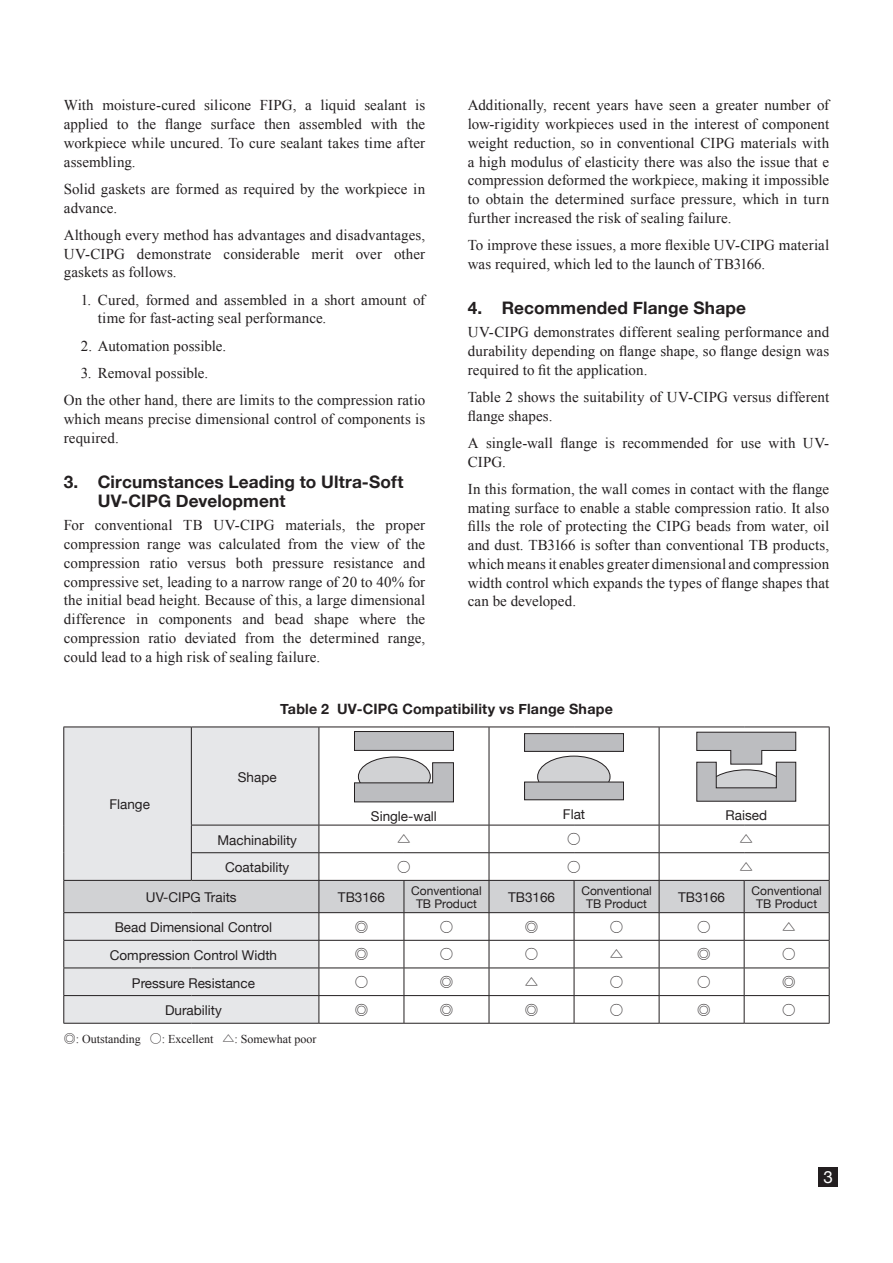
<style>
.page{position:relative;width:893px;height:1263px;background:#fff}
.page>*{position:absolute;margin:0;border:0;box-sizing:border-box;transform-origin:0 0}
.Heading1{font:700 17.25px/19.5px "Helvetica Neue";letter-spacing:.005em;color:#231f20}
.t1{font:16.95px "Helvetica Neue";color:#fff}
.Body{font:15px/18.8px "Times New Roman";letter-spacing:.005em;color:#231f20;text-align:justify}
.Caption_1L{font:700 14.25px "Helvetica Neue";letter-spacing:.015em;color:#231f20}
.TableC_9pt{font:13.5px "Helvetica Neue";color:#231f20}
.表組み中文字{font:500 13.5px "Gothic BBB Pr 6 N";color:#231f20}
.TableC_9pt-2{font:12px/13.5px "Helvetica Neue";color:#231f20;text-align:center}
.Footnote{font:12px "Times New Roman";color:#231f20}
.s1{font-family:"Gothic BBB Pr 6 N";font-weight:500}
</style>
<div class="page">
<div style="left:818px;top:1167px;width:20px;height:19px;background:#231f20"></div>
<div style="left:64px;top:728px;width:255px;height:97px;background:#e6e7e9"></div>
<hr style="left:63px;top:727px;width:128px;height:1px;background:#231f20">
<hr style="left:63px;top:727px;width:1px;height:98px;background:#231f20">
<hr style="left:191px;top:727px;width:128px;height:1px;background:#231f20">
<hr style="left:191px;top:727px;width:1px;height:98px;background:#231f20">
<hr style="left:319px;top:727px;width:85px;height:1px;background:#231f20">
<hr style="left:319px;top:727px;width:1px;height:98px;background:#231f20">
<hr style="left:404px;top:727px;width:85px;height:1px;background:#231f20">
<hr style="left:489px;top:727px;width:85px;height:1px;background:#231f20">
<hr style="left:489px;top:727px;width:1px;height:98px;background:#231f20">
<hr style="left:574px;top:727px;width:85px;height:1px;background:#231f20">
<hr style="left:659px;top:727px;width:85px;height:1px;background:#231f20">
<hr style="left:659px;top:727px;width:1px;height:98px;background:#231f20">
<hr style="left:744px;top:727px;width:85px;height:1px;background:#231f20">
<hr style="left:829px;top:727px;width:1px;height:98px;background:#231f20">
<svg style="left:63px;top:825px;width:767px;height:198px"></svg>
<hr style="left:63px;top:1023px;width:128px;height:1px;background:#231f20">
<hr style="left:191px;top:1023px;width:128px;height:1px;background:#231f20">
<hr style="left:319px;top:1023px;width:85px;height:1px;background:#231f20">
<hr style="left:404px;top:1023px;width:85px;height:1px;background:#231f20">
<hr style="left:489px;top:1023px;width:85px;height:1px;background:#231f20">
<hr style="left:574px;top:1023px;width:85px;height:1px;background:#231f20">
<hr style="left:659px;top:1023px;width:85px;height:1px;background:#231f20">
<hr style="left:744px;top:1023px;width:85px;height:1px;background:#231f20">
<svg style="left:358px;top:757px;width:72px;height:39px"></svg>
<svg style="left:354px;top:762px;width:100px;height:40px;background:#bbbcbe"></svg>
<div style="left:354px;top:731px;width:99px;height:19px;background:#bcbdc0"></div>
<div style="left:354px;top:731px;width:100px;height:20px;border:1px solid #231f20"></div>
<div style="left:538px;top:756px;width:72px;height:41px;background:#d1d2d4;border-radius:50%"></div>
<div style="left:537px;top:756px;width:73px;height:42px;border:1px solid #231f20;border-radius:50%"></div>
<div style="left:525px;top:782px;width:99px;height:18px;background:#bcbdc0"></div>
<div style="left:524px;top:782px;width:100px;height:18px;border:1px solid #231f20"></div>
<div style="left:525px;top:734px;width:99px;height:17px;background:#bcbdc0"></div>
<div style="left:524px;top:733px;width:100px;height:19px;border:1px solid #231f20"></div>
<svg style="left:696px;top:732px;width:100px;height:69px"></svg>
<p class="Body" style="left:64px;top:96px;width:363px">With moisture-cured silicone FIPG, a liquid sealant is applied to the flange surface then assembled with the workpiece while uncured. To cure sealant takes time after assembling.</p>
<p class="Body" style="left:64px;top:179px;width:363px">Solid gaskets are formed as required by the workpiece in advance.</p>
<p class="Body" style="left:64px;top:225px;width:363px">Although every method has advantages and disadvantages, UV-CIPG demonstrate considerable merit over other gaskets as follows.</p>
<p class="Body" style="left:98px;top:290px;width:329px;text-indent:-17px">1. Cured, formed and assembled in a short amount of time for fast-acting seal performance.</p>
<p class="Body" style="left:81px;top:336px;width:147px">2. Automation possible.</p>
<p class="Body" style="left:81px;top:363px;width:129px">3. Removal possible.</p>
<p class="Body" style="left:64px;top:390px;width:363px">On the other hand, there are limits to the compression ratio which means precise dimensional control of components is required.</p>
<p class="Heading1" style="left:98px;top:472px;width:307px;text-indent:-34px">3. Circumstances Leading to Ultra-Soft<br>UV-CIPG Development</p>
<p class="Body" style="left:64px;top:516px;width:363px">For conventional TB UV-CIPG materials, the proper compression range was calculated from the view of the compression ratio versus both pressure resistance and compressive set, leading to a narrow range of 20 to 40% for the initial bead height. Because of this, a large dimensional difference in components and bead shape where the compression ratio deviated from the determined range, could lead to a high risk of sealing failure.</p>
<p class="Body" style="left:468px;top:96px;width:363px">Additionally, recent years have seen a greater number of low-rigidity workpieces used in the interest of component weight reduction, so in conventional CIPG materials with a high modulus of elasticity there was also the issue that e compression deformed the workpiece, making it impossible to obtain the determined surface pressure, which in turn further increased the risk of sealing failure.</p>
<p class="Body" style="left:468px;top:235px;width:363px">To improve these issues, a more flexible UV-CIPG material was required, which led to the launch of TB3166.</p>
<p class="Heading1" style="left:468px;top:299px;width:280px">4. Recommended Flange Shape</p>
<p class="Body" style="left:468px;top:322px;width:363px">UV-CIPG demonstrates different sealing performance and durability depending on flange shape, so flange design was required to fit the application.</p>
<p class="Body" style="left:468px;top:387px;width:363px">Table 2 shows the suitability of UV-CIPG versus different flange shapes.</p>
<p class="Body" style="left:468px;top:433px;width:363px">A single-wall flange is recommended for use with UV-<br>CIPG.</p>
<p class="Body" style="left:468px;top:479px;width:363px">In this formation, the wall comes in contact with the flange mating surface to enable a stable compression ratio. It also fills the role of protecting the CIPG beads from water, oil and dust. TB3166 is softer than conventional TB products, which means it enables greater dimensional and compression width control which expands the types of flange shapes that can be developed.</p>
<p class="Caption_1L" style="left:280px;top:698px;width:334px">Table 2 UV-CIPG Compatibility vs Flange Shape</p>
<p class="TableC_9pt" style="left:109px;top:795px;width:42px">Flange</p>
<p class="TableC_9pt" style="left:238px;top:767px;width:40px">Shape</p>
<p class="TableC_9pt" style="left:371px;top:806px;width:67px">Single-wall</p>
<p class="TableC_9pt" style="left:563px;top:804px;width:24px">Flat</p>
<p class="TableC_9pt" style="left:725px;top:806px;width:43px">Raised</p>
<p class="TableC_9pt" style="left:217px;top:830px;width:81px">Machinability</p>
<p class="表組み中文字" style="left:397px;top:828px;width:15px">△</p>
<p class="表組み中文字" style="left:567px;top:828px;width:15px">○</p>
<p class="表組み中文字" style="left:739px;top:828px;width:15px">△</p>
<p class="TableC_9pt" style="left:225px;top:858px;width:66px">Coatability</p>
<p class="表組み中文字" style="left:397px;top:856px;width:15px">○</p>
<p class="表組み中文字" style="left:567px;top:856px;width:15px">○</p>
<p class="表組み中文字" style="left:739px;top:856px;width:15px">△</p>
<p class="TableC_9pt" style="left:146px;top:888px;width:92px">UV-CIPG Traits</p>
<p class="TableC_9pt" style="left:338px;top:888px;width:49px">TB3166</p>
<p class="TableC_9pt-2" style="left:411px;top:884px;width:72px">Conventional<br>TB Product</p>
<p class="TableC_9pt" style="left:508px;top:888px;width:49px">TB3166</p>
<p class="TableC_9pt-2" style="left:581px;top:884px;width:72px">Conventional<br>TB Product</p>
<p class="TableC_9pt" style="left:678px;top:888px;width:49px">TB3166</p>
<p class="TableC_9pt-2" style="left:751px;top:884px;width:72px">Conventional<br>TB Product</p>
<p class="TableC_9pt" style="left:115px;top:918px;width:159px">Bead Dimensional Control</p>
<p class="表組み中文字" style="left:355px;top:916px;width:15px">◎</p>
<p class="表組み中文字" style="left:440px;top:916px;width:15px">○</p>
<p class="表組み中文字" style="left:525px;top:916px;width:15px">◎</p>
<p class="表組み中文字" style="left:610px;top:916px;width:15px">○</p>
<p class="表組み中文字" style="left:697px;top:916px;width:15px">○</p>
<p class="表組み中文字" style="left:782px;top:916px;width:15px">△</p>
<p class="TableC_9pt" style="left:110px;top:945px;width:169px">Compression Control Width</p>
<p class="表組み中文字" style="left:355px;top:943px;width:15px">◎</p>
<p class="表組み中文字" style="left:440px;top:943px;width:15px">○</p>
<p class="表組み中文字" style="left:525px;top:943px;width:15px">○</p>
<p class="表組み中文字" style="left:610px;top:943px;width:15px">△</p>
<p class="表組み中文字" style="left:697px;top:943px;width:15px">◎</p>
<p class="表組み中文字" style="left:782px;top:943px;width:15px">○</p>
<p class="TableC_9pt" style="left:132px;top:973px;width:125px">Pressure Resistance</p>
<p class="表組み中文字" style="left:355px;top:971px;width:15px">○</p>
<p class="表組み中文字" style="left:440px;top:971px;width:15px">◎</p>
<p class="表組み中文字" style="left:525px;top:971px;width:15px">△</p>
<p class="表組み中文字" style="left:610px;top:971px;width:15px">○</p>
<p class="表組み中文字" style="left:697px;top:971px;width:15px">○</p>
<p class="表組み中文字" style="left:782px;top:971px;width:15px">◎</p>
<p class="TableC_9pt" style="left:165px;top:1001px;width:58px">Durability</p>
<p class="表組み中文字" style="left:355px;top:998px;width:15px">◎</p>
<p class="表組み中文字" style="left:440px;top:998px;width:15px">◎</p>
<p class="表組み中文字" style="left:525px;top:998px;width:15px">◎</p>
<p class="表組み中文字" style="left:610px;top:998px;width:15px">○</p>
<p class="表組み中文字" style="left:697px;top:998px;width:15px">◎</p>
<p class="表組み中文字" style="left:782px;top:998px;width:15px">○</p>
<p class="Footnote" style="left:64px;top:1031px;width:254px"><span class="s1">◎</span>: Outstanding <span class="s1">○</span>: Excellent <span class="s1">△</span>: Somewhat poor</p>
<p class="t1" style="left:823px;top:1164px;width:11px">3</p>
</div>
